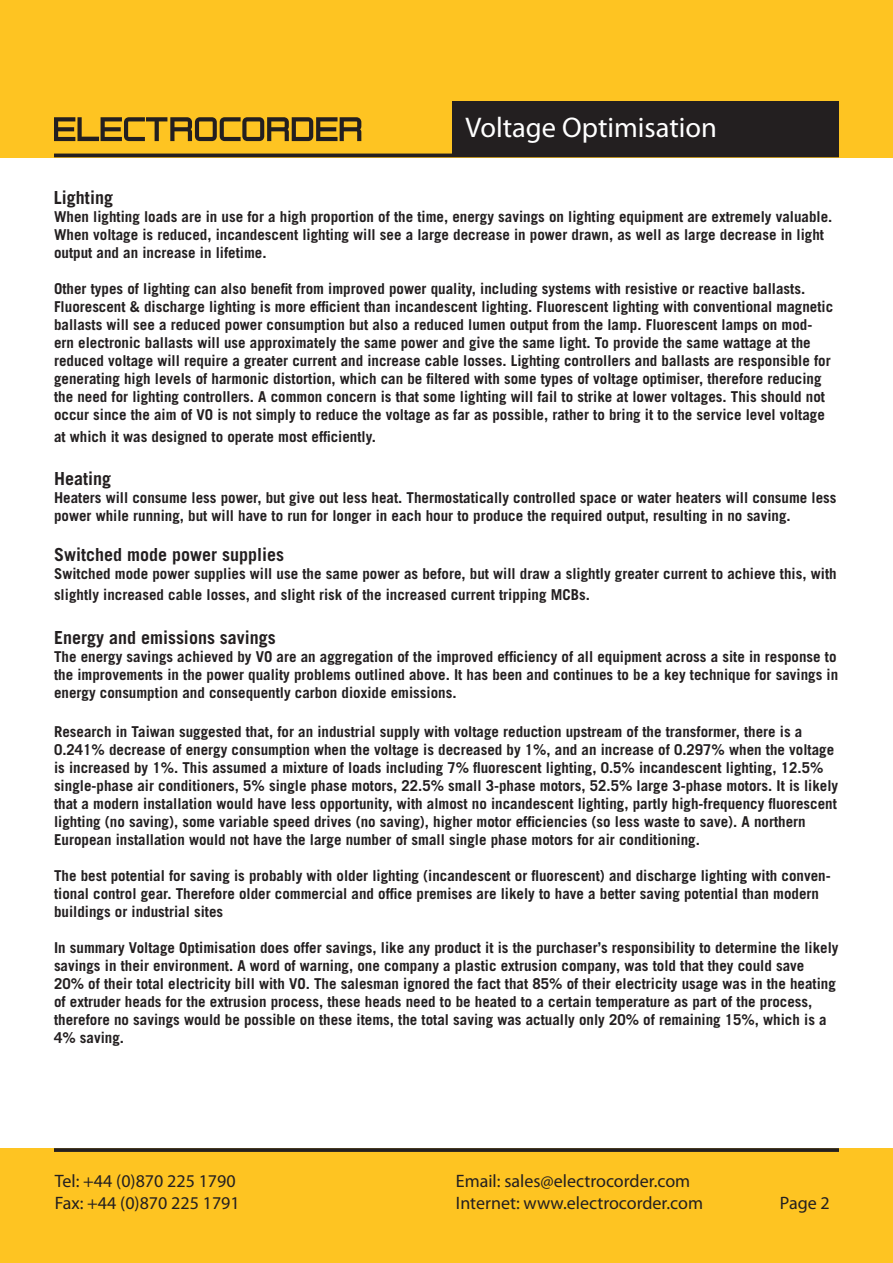
<style>
.page{position:relative;width:893px;height:1263px;background:#fff}
.page>*{position:absolute;margin:0;border:0;box-sizing:border-box;transform-origin:0 0}
.t1{font:28.5px "Myriad Pro";color:#fff}
.t2{font:18px/21.6px "Myriad Pro";color:#231f20}
.t3{font:700 18px "Trade Gothic LT Std";color:#231f20}
.t4{font:700 15px/18px "Trade Gothic LT Std";color:#231f20}
</style>
<div class="page">
<div style="left:0;top:1148px;width:893px;height:115px;background:#fec422"></div>
<div style="left:0;top:0;width:893px;height:157px;background:#fec422"></div>
<hr style="left:54px;top:154px;width:785px;height:3px;background:#231f20">
<svg style="left:54px;top:1148px;width:785px;height:4px;background:#302820"></svg>
<div style="left:452px;top:101px;width:387px;height:56px;background:#231f20"></div>
<svg style="left:54px;top:117px;width:307px;height:24px"></svg>
<h1 class="t1" style="left:465px;top:110px;width:253px">Voltage Optimisation</h1>
<p class="t3" style="left:54px;top:187px;width:61px">Lighting</p>
<p class="t4" style="left:54px;top:208px;width:780px">When lighting loads are in use for a high proportion of the time, energy savings on lighting equipment are extremely valuable.<br>When voltage is reduced, incandescent lighting will see a large decrease in power drawn, as well as large decrease in light output and an increase in lifetime.</p>
<p class="t4" style="left:54px;top:280px;width:781px">Other types of lighting can also benefit from improved power quality, including systems with resistive or reactive ballasts.<br>Fluorescent &amp; discharge lighting is more efficient than incandescent lighting. Fluorescent lighting with conventional magnetic ballasts will see a reduced power consumption but also a reduced lumen output from the lamp. Fluorescent lamps on mod&shy;ern electronic ballasts will use approximately the same power and give the same light. To provide the same wattage at the reduced voltage will require a greater current and increase cable losses. Lighting controllers and ballasts are responsible for generating high levels of harmonic distortion, which can be filtered with some types of voltage optimiser, therefore reducing the need for lighting controllers. A common concern is that some lighting will fail to strike at lower voltages. This should not occur since the aim of VO is not simply to reduce the voltage as far as possible, rather to bring it to the service level voltage</p>
<p class="t4" style="left:54px;top:427px;width:323px">at which it was designed to operate most efficiently.</p>
<p class="t3" style="left:54px;top:468px;width:59px">Heating</p>
<p class="t4" style="left:54px;top:488px;width:784px">Heaters will consume less power, but give out less heat. Thermostatically controlled space or water heaters will consume less power while running, but will have to run for longer in each hour to produce the required output, resulting in no saving.</p>
<p class="t3" style="left:54px;top:543px;width:232px">Switched mode power supplies</p>
<p class="t4" style="left:54px;top:562px;width:784px;line-height:21.6px">Switched mode power supplies will use the same power as before, but will draw a slightly greater current to achieve this, with slightly increased cable losses, and slight risk of the increased current tripping MCBs.</p>
<p class="t3" style="left:54px;top:626px;width:223px">Energy and emissions savings</p>
<p class="t4" style="left:54px;top:647px;width:786px;text-align:justify">The energy savings achieved by VO are an aggregation of the improved efficiency of all equipment across a site in response to the improvements in the power quality problems outlined above. It has been and continues to be a key technique for savings in energy consumption and consequently carbon dioxide emissions.</p>
<p class="t4" style="left:54px;top:722px;width:786px">Research in Taiwan suggested that, for an industrial supply with voltage reduction upstream of the transformer, there is a 0.241% decrease of energy consumption when the voltage is decreased by 1%, and an increase of 0.297% when the voltage is increased by 1%. This assumed a mixture of loads including 7% fluorescent lighting, 0.5% incandescent lighting, 12.5% single-phase air conditioners, 5% single phase motors, 22.5% small 3-phase motors, 52.5% large 3-phase motors. It is likely that a modern installation would have less opportunity, with almost no incandescent lighting, partly high-frequency fluorescent lighting (no saving), some variable speed drives (no saving), higher motor efficiencies (so less waste to save). A northern European installation would not have the large number of small single phase motors for air conditioning.</p>
<p class="t4" style="left:54px;top:866px;width:778px">The best potential for saving is probably with older lighting (incandescent or fluorescent) and discharge lighting with conven&shy;tional control gear. Therefore older commercial and office premises are likely to have a better saving potential than modern buildings or industrial sites</p>
<p class="t4" style="left:54px;top:938px;width:786px">In summary Voltage Optimisation does offer savings, like any product it is the purchaser’s responsibility to determine the likely savings in their environment. A word of warning, one company a plastic extrusion company, was told that they could save<br>20% of their total electricity bill with VO. The salesman ignored the fact that 85% of their electricity usage was in the heating of extruder heads for the extrusion process, these heads need to be heated to a certain temperature as part of the process, therefore no savings would be possible on these items, the total saving was actually only 20% of remaining 15%, which is a 4% saving.</p>
<p class="t2" style="left:55px;top:1170px;width:186px">Tel: +44 (0)870 225 1790<br>Fax: +44 (0)870 225 1791</p>
<p class="t2" style="left:456px;top:1170px;width:249px">Email: sales@electrocorder.com<br>Internet: www.electrocorder.com</p>
<p class="t2" style="left:780px;top:1192px;width:51px">Page 2</p>
</div>
